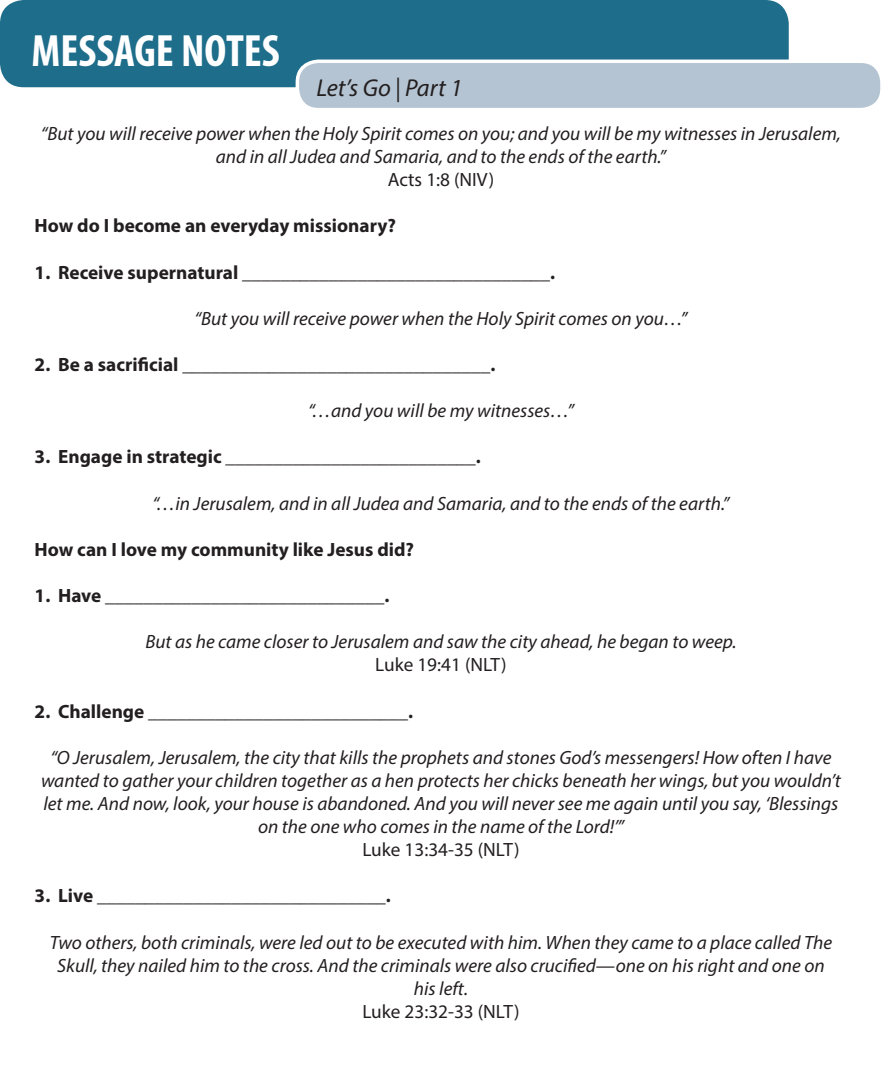
<style>
.page{position:relative;width:882px;height:1071px;background:#fff}
.page>*{position:absolute;margin:0;border:0;box-sizing:border-box;transform-origin:0 0}
.t1{font:700 condensed 45.5px "Myriad Pro";color:#fff}
.t2{font:italic 24.5px "Myriad Pro";color:#231f20}
.t3{font:italic 19.25px/23.1px "Myriad Pro";color:#231f20;text-align:center}
.t4{font:700 19.25px "Myriad Pro";color:#231f20}
.t5{font:19.25px "Myriad Pro";color:#231f20}
</style>
<div class="page">
<div style="left:0;top:0;width:789px;height:87px;background:#1e6d8a;border-radius:24px"></div>
<svg style="left:296px;top:60px;width:585px;height:48px;background:#bac8d5"></svg>
<p class="t1" style="left:32px;top:22px;width:250px">MESSAGE NOTES</p>
<p class="t2" style="left:317px;top:73px;width:147px">Let’s Go | Part 1</p>
<p class="t3" style="left:41px;top:122px;width:802px">“But you will receive power when the Holy Spirit comes on you; and you will be my witnesses in Jerusalem, and in all Judea and Samaria, and to the ends of the earth.”</p>
<p class="t5" style="left:388px;top:168px;width:108px">Acts 1:8 (NIV)</p>
<p class="t4" style="left:35px;top:213px;width:363px">How do I become an everyday missionary?</p>
<p class="t4" style="left:35px;top:260px;width:522px">1. Receive supernatural ________________________________.</p>
<p class="t3" style="left:195px;top:306px;width:494px">“But you will receive power when the Holy Spirit comes on you…”</p>
<p class="t4" style="left:35px;top:352px;width:462px">2. Be a sacrificial ________________________________.</p>
<p class="t3" style="left:308px;top:399px;width:267px">“…and you will be my witnesses…”</p>
<p class="t4" style="left:35px;top:444px;width:448px">3. Engage in strategic __________________________.</p>
<p class="t3" style="left:152px;top:491px;width:579px">“…in Jerusalem, and in all Judea and Samaria, and to the ends of the earth.”</p>
<p class="t4" style="left:35px;top:537px;width:381px">How can I love my community like Jesus did?</p>
<p class="t4" style="left:35px;top:583px;width:356px">1. Have _____________________________.</p>
<p class="t3" style="left:145px;top:630px;width:593px">But as he came closer to Jerusalem and saw the city ahead, he began to weep.</p>
<p class="t5" style="left:375px;top:653px;width:133px">Luke 19:41 (NLT)</p>
<p class="t4" style="left:35px;top:698px;width:380px">2. Challenge ___________________________.</p>
<p class="t3" style="left:41px;top:745px;width:801px">“O Jerusalem, Jerusalem, the city that kills the prophets and stones God’s messengers! How often I have wanted to gather your children together as a hen protects her chicks beneath her wings, but you wouldn’t let me. And now, look, your house is abandoned. And you will never see me again until you say, ‘Blessings on the one who comes in the name of the Lord!’”</p>
<p class="t5" style="left:362px;top:838px;width:159px">Luke 13:34-35 (NLT)</p>
<p class="t4" style="left:35px;top:883px;width:358px">3. Live ______________________________.</p>
<p class="t3" style="left:50px;top:930px;width:784px">Two others, both criminals, were led out to be executed with him. When they came to a place called The<br>Skull, they nailed him to the cross. And the criminals were also crucified—one on his right and one on</p>
<p class="t3" style="left:414px;top:976px;width:56px">his left.</p>
<p class="t5" style="left:362px;top:999px;width:159px">Luke 23:32-33 (NLT)</p>
</div>
